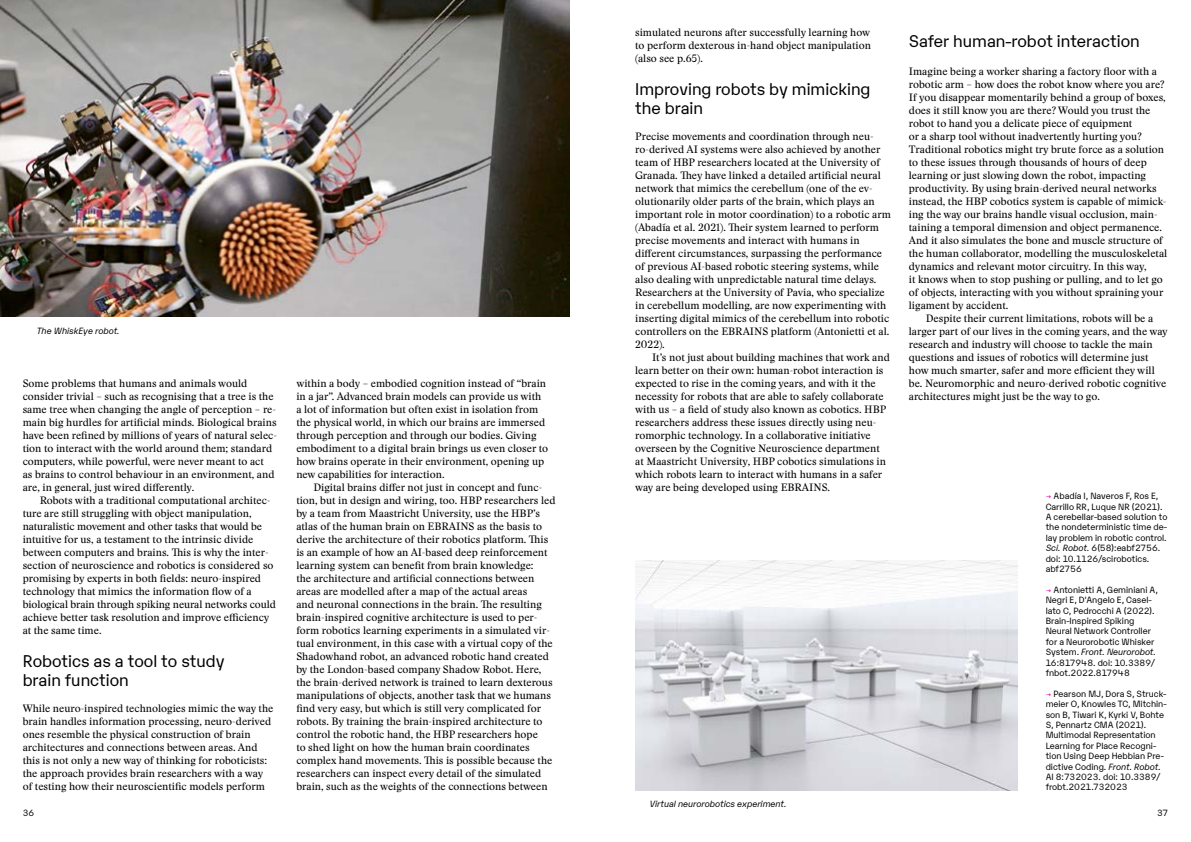
<style>
.page{position:relative;width:1191px;height:842px;background:#fff}
.page>*{position:absolute;margin:0;border:0;box-sizing:border-box;transform-origin:0 0}
.t1{font:16.5px/19.5px "Karelia";color:#000}
.t2{font:10.5px/13px "Stanley";color:#000}
.t3{font:8.8px/10.4px "Karelia";color:#000}
.t4{font:italic 8.8px "Karelia";color:#000}
.s1{color:#ea3cbe}
.s2{font-style:italic}
</style>
<div class="page">
<img style="left:635px;top:561px;width:382px;height:229px">
<img style="left:0;top:0;width:570px;height:317px">
<p class="t4" style="left:37px;top:324px;width:84px">The WhiskEye robot.</p>
<p class="t2" style="left:23px;top:377px;width:256px">Some problems that humans and animals would consider trivial – such as recognising that a tree is the same tree when changing the angle of perception – re&shy;main big hurdles for artificial minds. Biological brains have been refined by millions of years of natural selec&shy;tion to interact with the world around them; standard computers, while powerful, were never meant to act<br>as brains to control behaviour in an environment, and are, in general, just wired differently.</p>
<p class="t2" style="left:23px;top:494px;width:255px;text-indent:17px">Robots with a traditional computational architec&shy;ture are still struggling with object manipulation, naturalistic movement and other tasks that would be intuitive for us, a testament to the intrinsic divide between computers and brains. This is why the inter&shy;section of neuroscience and robotics is considered so promising by experts in both fields: neuro-inspired technology that mimics the information flow of a biological brain through spiking neural networks could achieve better task resolution and improve efficiency at the same time.</p>
<h1 class="t1" style="left:23px;top:650px;width:203px">Robotics as a tool to study brain function</h1>
<p class="t2" style="left:23px;top:702px;width:252px">While neuro-inspired technologies mimic the way the brain handles information processing, neuro-derived ones resemble the physical construction of brain architectures and connections between areas. And this is not only a new way of thinking for roboticists: the approach provides brain researchers with a way of testing how their neuroscientific models perform</p>
<p class="t2" style="left:296px;top:377px;width:253px">within a body – embodied cognition instead of “brain in a jar”. Advanced brain models can provide us with a lot of information but often exist in isolation from the physical world, in which our brains are immersed through perception and through our bodies. Giving embodiment to a digital brain brings us even closer to how brains operate in their environment, opening up new capabilities for interaction.</p>
<p class="t2" style="left:296px;top:481px;width:261px;text-indent:17px">Digital brains differ not just in concept and func&shy;tion, but in design and wiring, too. HBP researchers led by a team from Maastricht University, use the HBP’s atlas of the human brain on EBRAINS as the basis to derive the architecture of their robotics platform. This is an example of how an AI-based deep reinforcement learning system can benefit from brain knowledge:<br>the architecture and artificial connections between areas are modelled after a map of the actual areas<br>and neuronal connections in the brain. The resulting brain-inspired cognitive architecture is used to per&shy;form robotics learning experiments in a simulated vir&shy;tual environment, in this case with a virtual copy of the Shadowhand robot, an advanced robotic hand created by the London-based company Shadow Robot. Here, the brain-derived network is trained to learn dexterous manipulations of objects, another task that we humans find very easy, but which is still very complicated for robots. By training the brain-inspired architecture to control the robotic hand, the HBP researchers hope<br>to shed light on how the human brain coordinates complex hand movements. This is possible because the researchers can inspect every detail of the simulated brain, such as the weights of the connections between</p>
<p class="t2" style="left:635px;top:26px;width:237px;text-align:justify">simulated neurons after successfully learning how to perform dexterous in-hand object manipulation (also see p.65).</p>
<h1 class="t1" style="left:635px;top:78px;width:237px">Improving robots by mimicking the brain</h1>
<p class="t2" style="left:635px;top:130px;width:257px">Precise movements and coordination through neu&shy;ro-derived AI systems were also achieved by another team of HBP researchers located at the University of Granada. They have linked a detailed artificial neural network that mimics the cerebellum (one of the ev&shy;olutionarily older parts of the brain, which plays an important role in motor coordination) to a robotic arm (Abadía et al. 2021). Their system learned to perform precise movements and interact with humans in different circumstances, surpassing the performance of previous AI-based robotic steering systems, while also dealing with unpredictable natural time delays.<br>Researchers at the University of Pavia, who specialize in cerebellum modelling, are now experimenting with inserting digital mimics of the cerebellum into robotic controllers on the EBRAINS platform (Antonietti et al.<br>2022).</p>
<p class="t2" style="left:635px;top:351px;width:256px;text-indent:17px">It’s not just about building machines that work and learn better on their own: human-robot interaction is expected to rise in the coming years, and with it the necessity for robots that are able to safely collaborate with us – a field of study also known as cobotics. HBP researchers address these issues directly using neu&shy;romorphic technology. In a collaborative initiative overseen by the Cognitive Neuroscience department at Maastricht University, HBP cobotics simulations in which robots learn to interact with humans in a safer way are being developed using EBRAINS.</p>
<h1 class="t1" style="left:909px;top:30px;width:232px">Safer human-robot interaction</h1>
<p class="t2" style="left:909px;top:65px;width:260px">Imagine being a worker sharing a factory floor with a robotic arm – how does the robot know where you are?<br>If you disappear momentarily behind a group of boxes, does it still know you are there? Would you trust the robot to hand you a delicate piece of equipment<br>or a sharp tool without inadvertently hurting you?<br>Traditional robotics might try brute force as a solution to these issues through thousands of hours of deep learning or just slowing down the robot, impacting productivity. By using brain-derived neural networks instead, the HBP cobotics system is capable of mimick&shy;ing the way our brains handle visual occlusion, main&shy;taining a temporal dimension and object permanence.<br>And it also simulates the bone and muscle structure of the human collaborator, modelling the musculoskeletal dynamics and relevant motor circuitry. In this way,<br>it knows when to stop pushing or pulling, and to let go of objects, interacting with you without spraining your ligament by accident.</p>
<p class="t2" style="left:909px;top:312px;width:261px;text-indent:17px">Despite their current limitations, robots will be a larger part of our lives in the coming years, and the way research and industry will choose to tackle the main questions and issues of robotics will determine just how much smarter, safer and more efficient they will be. Neuromorphic and neuro-derived robotic cognitive architectures might just be the way to go.</p>
<p class="t3" style="left:1045px;top:490px;width:123px"><span class="s1">→</span> Abadía I, Naveros F, Ros E,<br>Carrillo RR, Luque NR (2021).<br>A cerebellar-based solution to the nondeterministic time de&shy;lay problem in robotic control.<br><span class="s2">Sci. Robot.</span> 6(58):eabf2756. doi: 10.1126/scirobotics. abf2756</p>
<p class="t3" style="left:1045px;top:584px;width:114px"><span class="s1">→</span> Antonietti A, Geminiani A,<br>Negri E, D'Angelo E, Casel&shy;lato C, Pedrocchi A (2022).<br>Brain-Inspired Spiking<br>Neural Network Controller for a Neurorobotic Whisker<br>System. <span class="s2">Front. Neurorobot.<br></span>16:817948. doi: 10.3389/ fnbot.2022.817948</p>
<p class="t3" style="left:1045px;top:688px;width:122px"><span class="s1">→</span> Pearson MJ, Dora S, Struck&shy;meier O, Knowles TC, Mitchin&shy;son B, Tiwari K, Kyrki V, Bohte<br>S, Pennartz CMA (2021).<br>Multimodal Representation<br>Learning for Place Recogni&shy;tion Using Deep Hebbian Pre&shy;dictive Coding. <span class="s2">Front. Robot.<br></span>AI 8:732023. doi: 10.3389/ frobt.2021.732023</p>
<p class="t4" style="left:649px;top:798px;width:139px">Virtual neurorobotics experiment.</p>
<p class="t3" style="left:23px;top:807px;width:13px">36</p>
<p class="t3" style="left:1157px;top:807px;width:13px">37</p>
</div>
